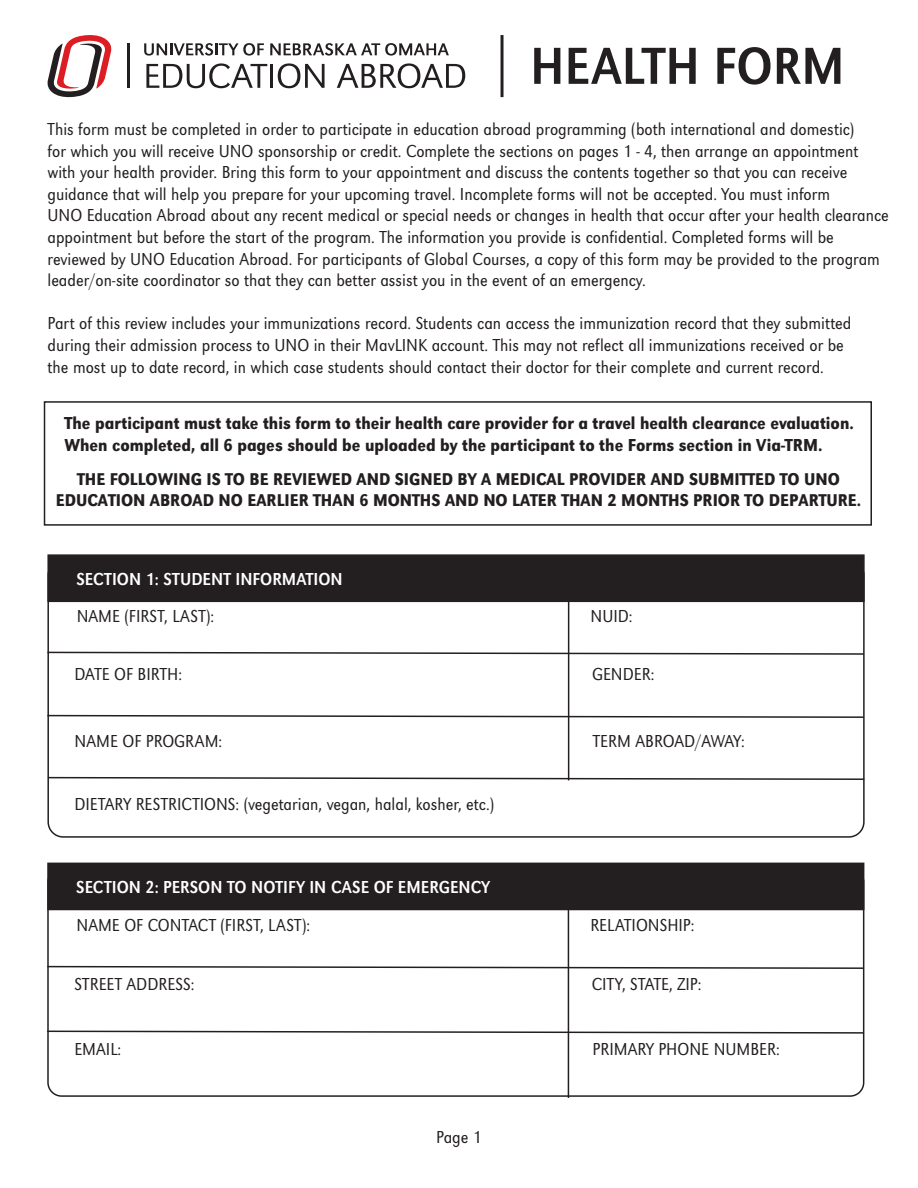
<style>
.page{position:relative;width:918px;height:1188px;background:#fff}
.page>*{position:absolute;margin:0;border:0;box-sizing:border-box;transform-origin:0 0}
.t1{font:54px "URW Grotesk Ext Nar";color:#231f20}
.t2{font:300 18px/21.6px "URW Grotesk Ext Nar";color:#231f20}
.t3{font:500 18px/21.6px "URW Grotesk Ext Nar";color:#231f20}
.t4{font:18px "URW Grotesk Ext Nar";color:#fff}
.t5{font:500 17.7px/21.3px "URW Grotesk Ext Nar";color:#231f20;text-align:center}
</style>
<div class="page">
<svg style="left:144px;top:43px;width:120px;height:13px"></svg>
<svg style="left:270px;top:43px;width:179px;height:13px"></svg>
<svg style="left:146px;top:63px;width:121px;height:25px"></svg>
<hr style="left:270px;top:64px;width:3px;height:24px;background:#231f20">
<svg style="left:278px;top:63px;width:47px;height:25px"></svg>
<svg style="left:337px;top:63px;width:128px;height:25px"></svg>
<svg style="left:47px;top:35px;width:65px;height:63px"></svg>
<hr style="left:128px;top:43px;width:2px;height:45px;background:#231f20">
<hr style="left:501px;top:35px;width:3px;height:62px;background:#231f20">
<div style="left:47px;top:554px;width:818px;height:48px;background:#231f20;border:2px solid #231f20"></div>
<svg style="left:47px;top:651px;width:818px;height:5px"></svg>
<svg style="left:47px;top:714px;width:818px;height:5px"></svg>
<hr style="left:568px;top:598px;width:1px;height:182px;background:#231f20">
<div style="left:47px;top:863px;width:817px;height:47px;background:#231f20"></div>
<svg style="left:47px;top:965px;width:818px;height:5px"></svg>
<svg style="left:47px;top:1030px;width:818px;height:4px"></svg>
<hr style="left:568px;top:901px;width:1px;height:197px;background:#231f20">
<svg style="left:47px;top:776px;width:818px;height:5px"></svg>
<div style="left:44px;top:401px;width:828px;height:125px;border:2px solid #231f20"></div>
<h1 class="t1" style="left:530px;top:34px;width:316px">HEALTH FORM</h1>
<p class="t2" style="left:48px;top:118px;width:843px">This form must be completed in order to participate in education abroad programming (both international and domestic)<br>for which you will receive UNO sponsorship or credit. Complete the sections on pages 1 - 4, then arrange an appointment with your health provider. Bring this form to your appointment and discuss the contents together so that you can receive guidance that will help you prepare for your upcoming travel. Incomplete forms will not be accepted. You must inform<br>UNO Education Abroad about any recent medical or special needs or changes in health that occur after your health clearance appointment but before the start of the program. The information you provide is confidential. Completed forms will be reviewed by UNO Education Abroad. For participants of Global Courses, a copy of this form may be provided to the program leader/on-site coordinator so that they can better assist you in the event of an emergency.</p>
<p class="t2" style="left:48px;top:313px;width:805px">Part of this review includes your immunizations record. Students can access the immunization record that they submitted during their admission process to UNO in their MavLINK account. This may not reflect all immunizations received or be the most up to date record, in which case students should contact their doctor for their complete and current record.</p>
<p class="t3" style="left:64px;top:413px;width:791px">The participant must take this form to their health care provider for a travel health clearance evaluation.<br>When completed, all 6 pages should be uploaded by the participant to the Forms section in Via-TRM.</p>
<p class="t5" style="left:56px;top:469px;width:807px">THE FOLLOWING IS TO BE REVIEWED AND SIGNED BY A MEDICAL PROVIDER AND SUBMITTED TO UNO<br>EDUCATION ABROAD NO EARLIER THAN 6 MONTHS AND NO LATER THAN 2 MONTHS PRIOR TO DEPARTURE.</p>
<p class="t4" style="left:76px;top:568px;width:268px">SECTION 1: STUDENT INFORMATION</p>
<p class="t2" style="left:77px;top:606px;width:139px">NAME (FIRST, LAST):</p>
<p class="t2" style="left:591px;top:606px;width:44px">NUID:</p>
<p class="t2" style="left:75px;top:663px;width:109px">DATE OF BIRTH:</p>
<p class="t2" style="left:592px;top:663px;width:64px">GENDER:</p>
<p class="t2" style="left:75px;top:730px;width:149px">NAME OF PROGRAM:</p>
<p class="t2" style="left:593px;top:730px;width:154px">TERM ABROAD/AWAY:</p>
<p class="t2" style="left:74px;top:793px;width:421px">DIETARY RESTRICTIONS: (vegetarian, vegan, halal, kosher, etc.)</p>
<p class="t4" style="left:76px;top:877px;width:415px">SECTION 2: PERSON TO NOTIFY IN CASE OF EMERGENCY</p>
<p class="t2" style="left:76px;top:914px;width:235px">NAME OF CONTACT (FIRST, LAST):</p>
<p class="t2" style="left:590px;top:914px;width:106px">RELATIONSHIP:</p>
<p class="t2" style="left:74px;top:973px;width:122px">STREET ADDRESS:</p>
<p class="t2" style="left:592px;top:973px;width:111px">CITY, STATE, ZIP:</p>
<p class="t2" style="left:74px;top:1039px;width:48px">EMAIL:</p>
<p class="t2" style="left:593px;top:1039px;width:189px">PRIMARY PHONE NUMBER:</p>
<p class="t2" style="left:436px;top:1126px;width:47px">Page 1</p>
</div>
